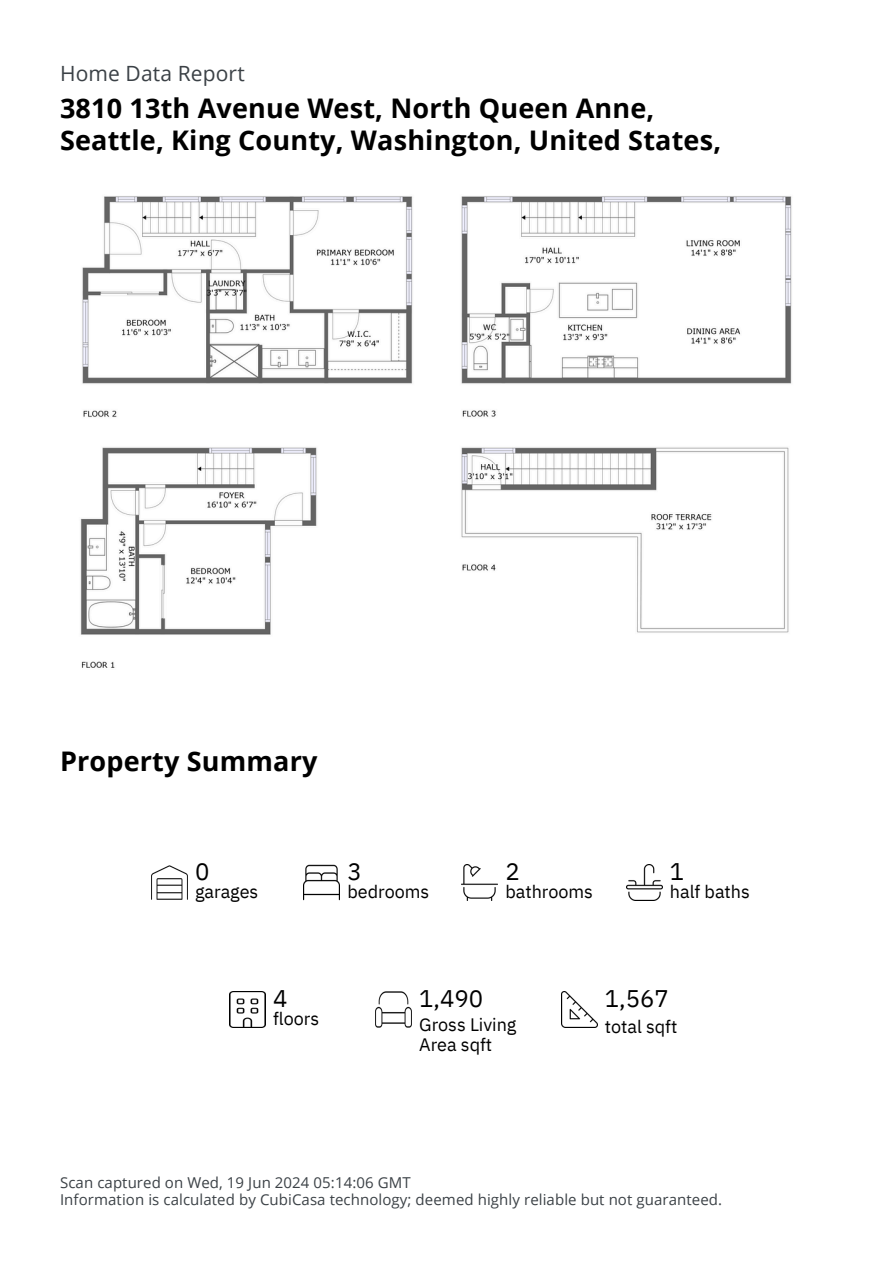
<style>
.page{position:relative;width:894px;height:1264px;background:#fff}
.page>*{position:absolute;margin:0;border:0;box-sizing:border-box;transform-origin:0 0}
.t1{font:700 27px/31.5px "Open Sans";letter-spacing:.005em;color:#000}
.t2{font:24px "IBM Plex Sans";color:#000}
.t3{font:21px "Open Sans";letter-spacing:.005em;color:#3b4146}
.t4{font:18px/20.2px "IBM Plex Sans";color:#000}
.t5{font:15px/16.8px "Open Sans";letter-spacing:.005em;color:#3b4146}
</style>
<div class="page">
<img style="left:80px;top:196px;width:712px;height:472px">
<img style="left:151px;top:865px;width:36px;height:35px">
<img style="left:304px;top:864px;width:36px;height:36px">
<img style="left:461px;top:864px;width:36px;height:36px">
<img style="left:626px;top:864px;width:36px;height:36px">
<img style="left:229px;top:991px;width:36px;height:36px">
<img style="left:375px;top:991px;width:36px;height:36px">
<img style="left:561px;top:991px;width:36px;height:36px">
<h3 class="t3" style="left:60px;top:59px;width:186px">Home Data Report</h3>
<h3 class="t1" style="left:60px;top:92px;width:662px">3810 13th Avenue West, North Queen Anne,<br>Seattle, King County, Washington, United States,</h3>
<p class="t1" style="left:60px;top:744px;width:259px">Property Summary</p>
<p class="t2" style="left:195px;top:855px;width:16px">0</p>
<p class="t4" style="left:195px;top:881px;width:65px">garages</p>
<p class="t2" style="left:347px;top:855px;width:16px">3</p>
<p class="t4" style="left:347px;top:881px;width:83px">bedrooms</p>
<h3 class="t2" style="left:505px;top:855px;width:16px">2</h3>
<h3 class="t4" style="left:505px;top:881px;width:89px">bathrooms</h3>
<p class="t2" style="left:669px;top:855px;width:16px">1</p>
<p class="t4" style="left:669px;top:881px;width:81px">half baths</p>
<h3 class="t2" style="left:273px;top:982px;width:16px">4</h3>
<h3 class="t4" style="left:273px;top:1008px;width:48px">floors</h3>
<p class="t2" style="left:419px;top:982px;width:65px">1,490</p>
<p class="t4" style="left:419px;top:1013px;width:99px">Gross Living<br>Area sqft</p>
<h3 class="t2" style="left:604px;top:982px;width:65px">1,567</h3>
<h3 class="t4" style="left:604px;top:1016px;width:74px">total sqft</h3>
<p class="t5" style="left:60px;top:1174px;width:663px">Scan captured on Wed, 19 Jun 2024 05:14:06 GMT<br>Information is calculated by CubiCasa technology; deemed highly reliable but not guaranteed.</p>
</div>
